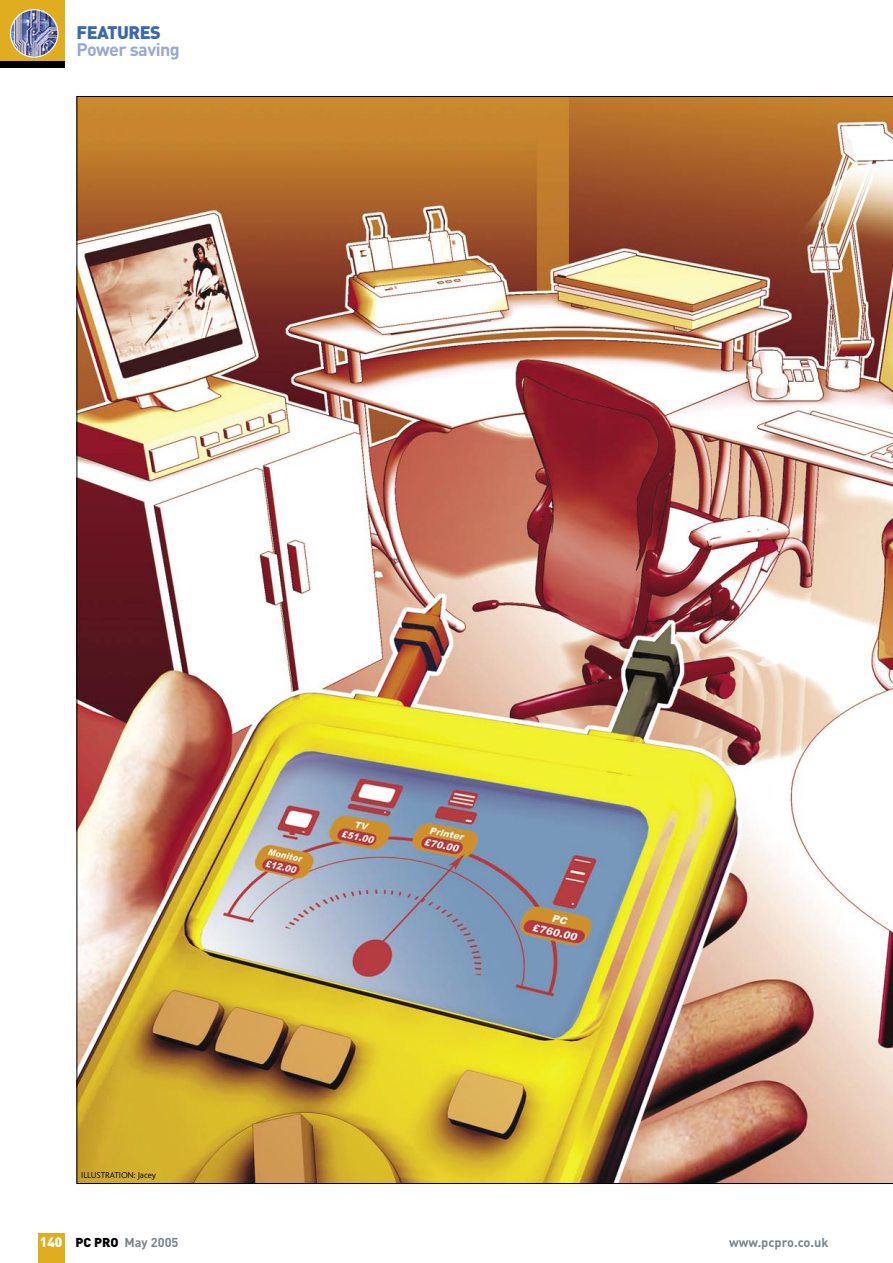
<style>
.page{position:relative;width:893px;height:1263px;background:#fff}
.page>*{position:absolute;margin:0;border:0;box-sizing:border-box;transform-origin:0 0}
.t1{font:700 18px "DIN";letter-spacing:-.03em;color:#98a8d3}
.t2{font:900 18px "DIN";letter-spacing:-.03em;color:#3c68ae}
.t3{font:900 13.5px "DIN";color:#fff}
.t4{font:700 12.75px "DIN";color:#788490}
._07__Features__Captions{font:300 9px "Bliss";letter-spacing:-.01em;color:#000}
.s1{font-weight:900;color:#000}
</style>
<div class="page">
<div style="left:38px;top:1233px;width:27px;height:30px;background:#e0ad20"></div>
<div style="left:0;top:0;width:65px;height:68px;background:#e0ad20"></div>
<div style="left:0;top:61px;width:65px;height:7px;background:#000"></div>
<img style="left:10px;top:10px;width:48px;height:47px;border-radius:50%">
<div style="left:10px;top:9px;width:48px;height:49px;border:1px solid #fff;border-radius:50%"></div>
<img style="left:77px;top:96px;width:816px;height:1088px">
<p class="t2" style="left:77px;top:21px;width:86px">FEATURES</p>
<p class="t1" style="left:77px;top:38px;width:105px">Power saving</p>
<p class="_07__Features__Captions" style="left:81px;top:1170px;width:76px">ILLUSTRATION: Jacey</p>
<p class="t3" style="left:40px;top:1233px;width:24px">140</p>
<p class="t4" style="left:75px;top:1234px;width:105px"><span class="s1">PC PRO</span> May 2005</p>
<p class="t4" style="left:729px;top:1234px;width:101px">www.pcpro.co.uk</p>
</div>
